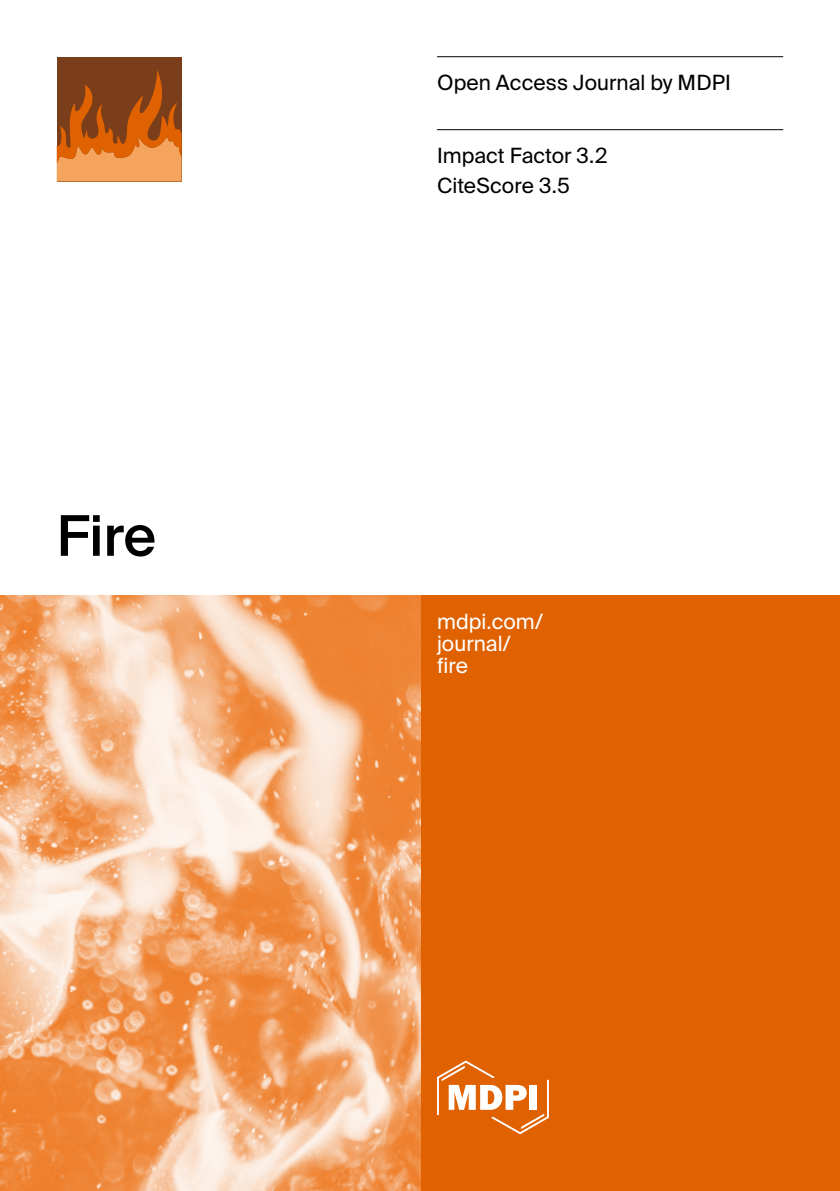
<style>
.page{position:relative;width:840px;height:1191px;background:#fff}
.page>*{position:absolute;margin:0;border:0;box-sizing:border-box;transform-origin:0 0}
.t1{font:500 56px "Suisse Intl";color:#000}
.t2{font:21px/30px "Suisse Intl";color:#000}
.t3{font:21px/22px "Suisse Intl";color:#fff}
</style>
<div class="page">
<div style="left:420px;top:595px;width:419px;height:596px;background:#df6100"></div>
<img style="left:1px;top:595px;width:419px;height:596px">
<div style="left:57px;top:57px;width:124px;height:124px;background:#7a3e1b"></div>
<svg style="left:57px;top:70px;width:124px;height:111px"></svg>
<svg style="left:437px;top:1060px;width:111px;height:74px"></svg>
<hr style="left:437px;top:56px;width:345px;height:1px;background:#000">
<hr style="left:0;top:595px;width:1px;height:596px;background:#f4f6f3">
<hr style="left:437px;top:129px;width:345px;height:1px;background:#000">
<h1 class="t1" style="left:57px;top:504px;width:101px">Fire</h1>
<p class="t2" style="left:437px;top:68px;width:295px">Open Access Journal by MDPI</p>
<p class="t2" style="left:437px;top:141px;width:172px">Impact Factor 3.2<br>CiteScore 3.5</p>
<p class="t3" style="left:437px;top:610px;width:108px">mdpi.com/ journal/ fire</p>
</div>
